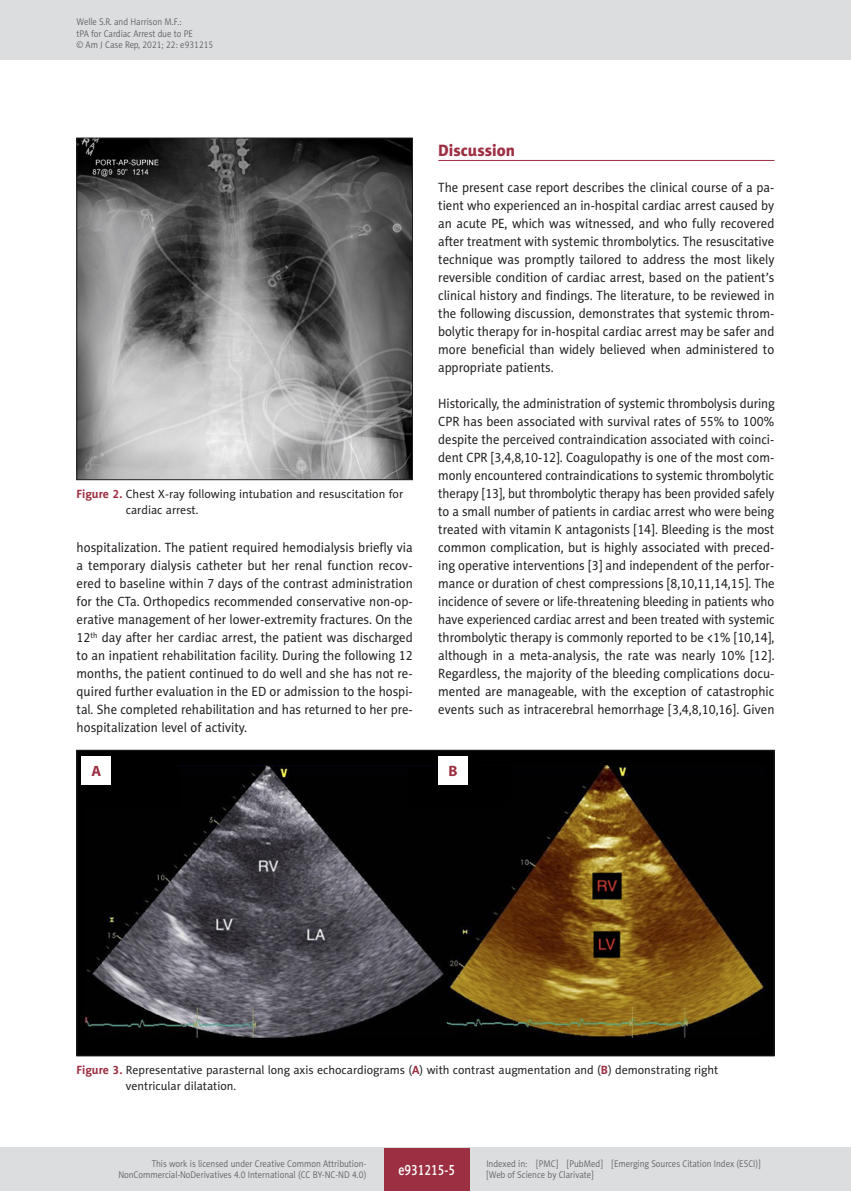
<style>
.page{position:relative;width:851px;height:1191px;background:#fff}
.page>*{position:absolute;margin:0;border:0;box-sizing:border-box;transform-origin:0 0}
.AJCR_Headline_1{font:16.5px "Naomi Sans EFN Heavy";color:#9d2f42}
.t1{font:15px "Naomi Sans EFN Medium";color:#fff;scale:.8 1}
.t2{font:700 15px "Myriad Pro";color:#9d2f42}
.AJCR_Body{font:13.5px/18px "Naomi Sans EFN";color:#231f20;text-align:justify;scale:.95 1}
.AJCR_Body-2{font:13.5px/18px "Naomi Sans EFN";color:#231f20;text-align:justify;scale:.93 1}
.AJCR_Rycina_tytul{font:12px/15.8px "Naomi Sans EFN";color:#231f20}
.t3{font:9.75px/11.2px "Naomi Sans EFN Light";color:#57585a;scale:.9 1}
.s1{font-weight:700;color:#9d2f42}
</style>
<div class="page">
<hr style="left:438px;top:160px;width:336px;height:1px;background:#9d2f42">
<img style="left:79px;top:140px;width:331px;height:338px">
<div style="left:77px;top:138px;width:335px;height:342px;border:1px solid #231f20"></div>
<img style="left:79px;top:752px;width:693px;height:302px">
<div style="left:82px;top:756px;width:29px;height:28px;background:#fff"></div>
<div style="left:438px;top:756px;width:29px;height:28px;background:#fff"></div>
<div style="left:0;top:0;width:850px;height:60px;background:#dcdddf"></div>
<div style="left:0;top:1148px;width:850px;height:43px;background:#dcdddf"></div>
<div style="left:384px;top:1147px;width:85px;height:43px;background:#9d2f42"></div>
<p class="t3" style="left:77px;top:16px;width:153px">Welle S.R. and Harrison M.F.:<br>tPA for Cardiac Arrest due to PE<br>© Am J Case Rep, 2021; 22: e931215</p>
<p class="AJCR_Rycina_tytul" style="left:126px;top:486px;width:279px;text-indent:-49px"><span class="s1">Figure 2.</span> Chest X-ray following intubation and resuscitation for cardiac arrest.</p>
<p class="AJCR_Body" style="left:77px;top:538px;width:355px">hospitalization. The patient required hemodialysis briefly via a temporary dialysis catheter but her renal function recov&shy;ered to baseline within 7 days of the contrast administration for the CTa. Orthopedics recommended conservative non-op&shy;erative management of her lower-extremity fractures. On the 12<sup>th</sup> day after her cardiac arrest, the patient was discharged to an inpatient rehabilitation facility. During the following 12 months, the patient continued to do well and she has not re&shy;quired further evaluation in the ED or admission to the hospi&shy;tal. She completed rehabilitation and has returned to her pre&shy;hospitalization level of activity.</p>
<p class="AJCR_Headline_1" style="left:438px;top:140px;width:78px">Discussion</p>
<p class="AJCR_Body" style="left:438px;top:178px;width:355px">The present case report describes the clinical course of a pa&shy;tient who experienced an in-hospital cardiac arrest caused by an acute PE, which was witnessed, and who fully recovered after treatment with systemic thrombolytics. The resuscitative technique was promptly tailored to address the most likely reversible condition of cardiac arrest, based on the patient’s clinical history and findings. The literature, to be reviewed in the following discussion, demonstrates that systemic throm&shy;bolytic therapy for in-hospital cardiac arrest may be safer and more beneficial than widely believed when administered to appropriate patients.</p>
<p class="AJCR_Body-2" style="left:438px;top:394px;width:363px">Historically, the administration of systemic thrombolysis during CPR has been associated with survival rates of 55% to 100% despite the perceived contraindication associated with coinci&shy;dent CPR [3,4,8,10-12]. Coagulopathy is one of the most com&shy;monly encountered contraindications to systemic thrombolytic therapy [13], but thrombolytic therapy has been provided safely to a small number of patients in cardiac arrest who were being treated with vitamin K antagonists [14]. Bleeding is the most common complication, but is highly associated with preced&shy;ing operative interventions [3] and independent of the perfor&shy;mance or duration of chest compressions [8,10,11,14,15]. The incidence of severe or life-threatening bleeding in patients who have experienced cardiac arrest and been treated with systemic thrombolytic therapy is commonly reported to be &lt;1% [10,14], although in a meta-analysis, the rate was nearly 10% [12].<br>Regardless, the majority of the bleeding complications docu&shy;mented are manageable, with the exception of catastrophic events such as intracerebral hemorrhage [3,4,8,10,16]. Given</p>
<p class="t2" style="left:91px;top:761px;width:11px">A</p>
<p class="t2" style="left:448px;top:761px;width:11px">B</p>
<p class="AJCR_Rycina_tytul" style="left:126px;top:1062px;width:594px;text-indent:-49px"><span class="s1">Figure 3.</span> Representative parasternal long axis echocardiograms (<span class="s1">A</span>) with contrast augmentation and (<span class="s1">B</span>) demonstrating right ventricular dilatation.</p>
<p class="t3" style="left:118px;top:1158px;width:277px;text-align:right">This work is licensed under Creative Common Attribution-<br>NonCommercial-NoDerivatives 4.0 International (CC BY-NC-ND 4.0)</p>
<p class="t1" style="left:398px;top:1160px;width:72px">e931215-5</p>
<p class="t3" style="left:486px;top:1158px;width:306px">Indexed in: [PMC] [PubMed] [Emerging Sources Citation Index (ESCI)] [Web of Science by Clarivate]</p>
</div>
